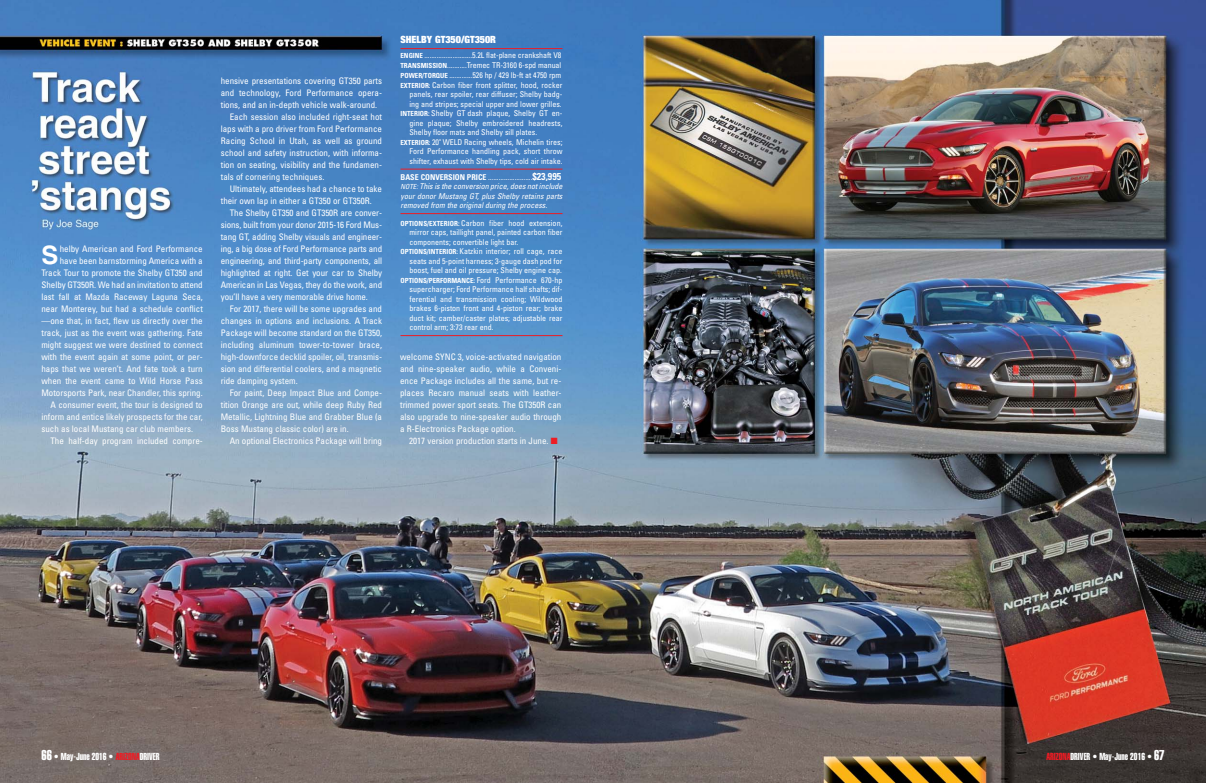
<style>
.page{position:relative;width:1206px;height:783px;background:#fff}
.page>*{position:absolute;margin:0;border:0;box-sizing:border-box;transform-origin:0 0}
.t1{font:700 25.4px "Helvetica";color:#fff}
.t2{font:10px "Helvetica Extra Compressed";color:#fff}
.t3{font:900 expanded 10px "Helvetica Neue";color:#fff}
.t4{font:condensed 9px/12px "Univers";color:#fff;text-align:justify}
.t5{font:condensed 8px "Univers";color:#fff}
.t6{font:italic condensed 8px/9.5px "Univers";color:#fff}
.s1{font-weight:700;font-size:7px}
.s2{font-weight:700;font-style:normal}
.s3{font-style:normal}
.s4{font-weight:700;font-style:normal;font-size:10px}
.s5{font-size:7px}
.s6{color:#ed1c24}
.s7{font-size:14px}
</style>
<div class="page">
<img style="left:0;top:0;width:603px;height:783px">
<img style="left:603px;top:0;width:603px;height:783px">
<hr style="left:400px;top:48px;width:162px;height:1px;background:#ed1c24">
<hr style="left:400px;top:169px;width:162px;height:1px;background:#ed1c24">
<hr style="left:400px;top:213px;width:162px;height:1px;background:#ed1c24">
<hr style="left:400px;top:335px;width:162px;height:1px;background:#ed1c24">
<h1 class="t1" style="left:42px;top:246px;width:18px">S</h1>
<p class="t4" style="left:60px;top:244px;width:145px">helby American and Ford Performance</p>
<p class="t4" style="left:60px;top:256px;width:145px">have been barnstorming America with a</p>
<p class="t4" style="left:41px;top:268px;width:163px">Track Tour to promote the Shelby GT350 and</p>
<p class="t4" style="left:41px;top:280px;width:163px">Shelby GT350R. We had an invitation to at tend</p>
<p class="t4" style="left:41px;top:292px;width:163px">last fall at Mazda Raceway Laguna Seca,</p>
<p class="t4" style="left:41px;top:304px;width:163px">near Monterey, but had a schedule conflict</p>
<p class="t4" style="left:41px;top:316px;width:163px">—one that, in fact, flew us directly over the</p>
<p class="t4" style="left:41px;top:328px;width:163px">track, just as the event was gathering. Fate</p>
<p class="t4" style="left:41px;top:340px;width:163px">might suggest we were destined to connect</p>
<p class="t4" style="left:41px;top:352px;width:163px">with the event again at some point, or per-</p>
<p class="t4" style="left:41px;top:364px;width:163px">haps that we weren’t. And fate took a turn</p>
<p class="t4" style="left:41px;top:376px;width:163px">when the event came to Wild Horse Pass</p>
<p class="t4" style="left:41px;top:388px;width:163px">Motor sports Park, near Chandler, this spring.</p>
<p class="t4" style="left:50px;top:400px;width:154px">A consumer event, the tour is designed to</p>
<p class="t4" style="left:41px;top:412px;width:163px">inform and entice likely prospects for the car,</p>
<p class="t4" style="left:41px;top:424px;width:153px">such as local Mus tang car club members.</p>
<p class="t4" style="left:50px;top:436px;width:154px">The half-day program included compre-</p>
<p class="t4" style="left:221px;top:76px;width:163px">hensive presentations covering GT350 parts</p>
<p class="t4" style="left:221px;top:88px;width:163px">and technology, Ford Perfor mance opera-</p>
<p class="t4" style="left:221px;top:100px;width:158px">tions, and an in-depth vehicle walk-around.</p>
<p class="t4" style="left:230px;top:112px;width:154px">Each session also included right-seat hot</p>
<p class="t4" style="left:221px;top:124px;width:163px">laps with a pro driver from Ford Performance</p>
<p class="t4" style="left:221px;top:136px;width:163px">Rac ing School in Utah, as well as ground</p>
<p class="t4" style="left:221px;top:148px;width:163px">school and safety instruction, with informa-</p>
<p class="t4" style="left:221px;top:160px;width:163px">tion on seating, visibility and the fundamen-</p>
<p class="t4" style="left:221px;top:172px;width:105px">tals of cornering techniques.</p>
<p class="t4" style="left:230px;top:184px;width:154px">Ultimately, attendees had a chance to take</p>
<p class="t4" style="left:221px;top:196px;width:153px">their own lap in either a GT350 or GT350R.</p>
<p class="t4" style="left:230px;top:208px;width:154px">The Shelby GT350 and GT350R are conver-</p>
<p class="t4" style="left:221px;top:220px;width:163px">sions, built from your donor 2015-16 Ford Mus -</p>
<p class="t4" style="left:221px;top:232px;width:163px">tang GT, adding Shelby visuals and en gi neer -</p>
<p class="t4" style="left:221px;top:244px;width:163px">ing, a big dose of Ford Per for mance parts and</p>
<p class="t4" style="left:221px;top:256px;width:163px">engineering, and third-party components, all</p>
<p class="t4" style="left:221px;top:268px;width:163px">highlighted at right. Get your car to Shelby</p>
<p class="t4" style="left:221px;top:280px;width:163px">American in Las Vegas, they do the work, and</p>
<p class="t4" style="left:221px;top:292px;width:149px">you’ll have a very memorable drive home.</p>
<p class="t4" style="left:230px;top:304px;width:154px">For 2017, there will be some upgrades and</p>
<p class="t4" style="left:221px;top:316px;width:163px">changes in options and inclusions. A Track</p>
<p class="t4" style="left:221px;top:328px;width:163px">Package will become standard on the GT350,</p>
<p class="t4" style="left:221px;top:340px;width:163px">including alumi num tower-to-tower brace,</p>
<p class="t4" style="left:221px;top:352px;width:163px">high-downforce decklid spoiler, oil, transmis-</p>
<p class="t4" style="left:221px;top:364px;width:163px">sion and differential coolers, and a magnetic</p>
<p class="t4" style="left:221px;top:376px;width:78px">ride damping system.</p>
<p class="t4" style="left:230px;top:388px;width:154px">For paint, Deep Impact Blue and Com pe -</p>
<p class="t4" style="left:221px;top:400px;width:163px">tition Orange are out, while deep Ruby Red</p>
<p class="t4" style="left:221px;top:412px;width:163px">Metallic, Lightning Blue and Grabber Blue (a</p>
<p class="t4" style="left:221px;top:424px;width:129px">Boss Mustang classic color) are in.</p>
<p class="t4" style="left:230px;top:436px;width:154px">An optional Electronics Package will bring</p>
<p class="t3" style="left:400px;top:36px;width:97px">SHELBY GT350/GT350R</p>
<p class="t5" style="left:400px;top:52px;width:162px"><span class="s1">ENGINE</span> ...........................5.2L flat-plane crankshaft V8</p>
<p class="t5" style="left:400px;top:62px;width:162px"><span class="s1">TRANSMISSION</span>...........Tremec TR-3160 6-spd manual</p>
<p class="t5" style="left:400px;top:72px;width:162px"><span class="s1">POWER/TORQUE</span> .............526 hp / 429 lb-ft at 4750 rpm</p>
<p class="t5" style="left:400px;top:82px;width:163px"><span class="s1">EXTERIOR:</span> Carbon fiber front splitter, hood, rocker</p>
<p class="t5" style="left:409px;top:91px;width:154px">panels, rear spoiler, rear diffuser; Shelby badg-</p>
<p class="t5" style="left:409px;top:101px;width:154px">ing and stripes; special upper and lower grilles.</p>
<p class="t5" style="left:400px;top:110px;width:163px"><span class="s1">INTERIOR:</span> Shelby GT dash plaque, Shelby GT en -</p>
<p class="t5" style="left:409px;top:120px;width:155px">gine plaque; Shelby embroidered headrests,</p>
<p class="t5" style="left:409px;top:129px;width:129px">Shelby floor mats and Shelby sill plates.</p>
<p class="t5" style="left:400px;top:139px;width:163px"><span class="s1">EXTERIOR:</span> 20" WELD Racing wheels, Mich elin tires;</p>
<p class="t5" style="left:409px;top:148px;width:154px">Ford Performance handling pack, short throw</p>
<p class="t5" style="left:409px;top:158px;width:154px">shifter, exhaust with Shelby tips, cold air intake.</p>
<p class="t6" style="left:400px;top:173px;width:165px"><span class="s2">BASE CONVERSION PRICE</span> <span class="s3">.........................</span><span class="s4">$23,995<br></span><span class="s5">NOTE:</span>This is the conversion price,does notinclude your donor Mustang GT, plus Shelby retains parts removed from the originalduring the process.</p>
<p class="t5" style="left:400px;top:220px;width:164px"><span class="s1">OPTIONS/EXTERIOR:</span> Carbon fiber hood extension,</p>
<p class="t5" style="left:409px;top:229px;width:154px">mirror caps, taillight panel, painted carbon fiber</p>
<p class="t5" style="left:409px;top:239px;width:110px">components; convertible light bar.</p>
<p class="t5" style="left:400px;top:248px;width:163px"><span class="s1">OPTIONS/INTERIOR:</span> Katzkin interior; roll cage, race</p>
<p class="t5" style="left:409px;top:258px;width:154px">seats and 5-point harness; 3-gauge dash pod for</p>
<p class="t5" style="left:409px;top:267px;width:154px">boost, fuel and oil pressure; Shelby engine cap.</p>
<p class="t5" style="left:400px;top:277px;width:163px"><span class="s1">OPTIONS/PERFORMANCE:</span> Ford Performance 670-hp</p>
<p class="t5" style="left:409px;top:286px;width:154px">supercharger; Ford Performance half shafts; dif-</p>
<p class="t5" style="left:409px;top:296px;width:154px">ferential and transmission cooling; Wildwood</p>
<p class="t5" style="left:409px;top:305px;width:154px">brakes 6-piston front and 4-piston rear; brake</p>
<p class="t5" style="left:409px;top:315px;width:154px">duct kit; camber/caster plates; adjustable rear</p>
<p class="t5" style="left:409px;top:324px;width:86px">control arm; 3:73 rear end.</p>
<p class="t4" style="left:400px;top:352px;width:163px">welcome SYNC 3, voice-activated navigation and nine-speaker audio, while a Conven i - ence Pack age includes all the same, but re - places Recaro manual seats with leather&shy;trimmed power sport seats. The GT350R can also upgrade to nine-speaker audio through a R-Electronics Package option.</p>
<p class="t4" style="left:409px;top:436px;width:150px">2017 version production starts in June. <span class="s6">■</span></p>
<p class="t2" style="left:42px;top:753px;width:120px"><span class="s7">66</span> • May-June 2016 • <span class="s6">ARIZONA</span>DRIVER</p>
<p class="t2" style="left:1046px;top:753px;width:120px"><span class="s6">ARIZONA</span>DRIVER • May-June 2016 • <span class="s7">67</span></p>
</div>
